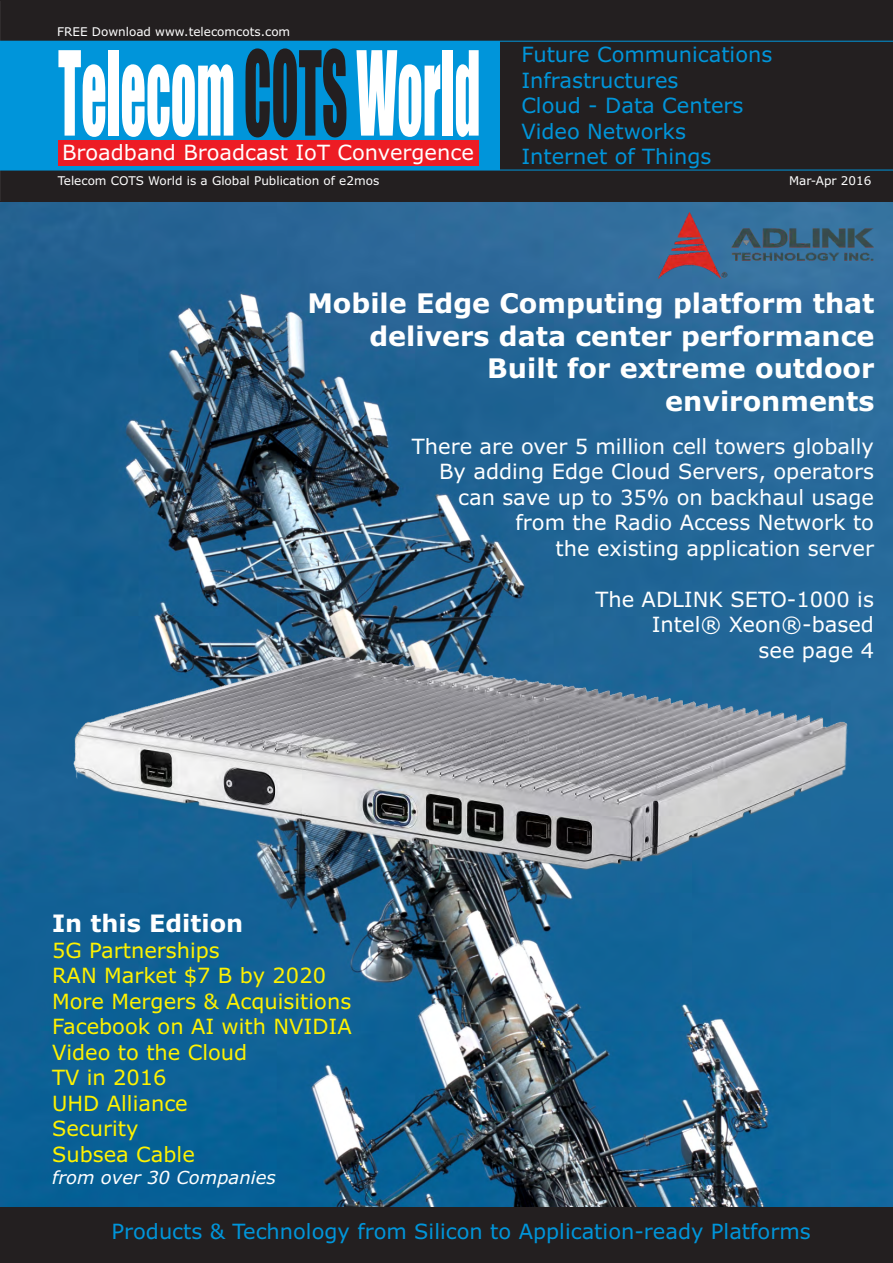
<style>
.page{position:relative;width:893px;height:1263px;background:#fff}
.page>*{position:absolute;margin:0;border:0;box-sizing:border-box;transform-origin:0 0}
.t1{font:108px "Impact";color:#fff;scale:.46 1}
.t2{font:108px "Impact";color:#231f20;scale:.46 1}
.t3{font:700 27px/32.8px "Verdana";color:#fff;text-align:right}
.t4{font:700 24px "Verdana";color:#fff}
.t5{font:21px/25.5px "Verdana";color:#fff;text-align:right}
.t6{font:21px/25.5px "Verdana";color:#0095da}
.t7{font:21px/25.5px "Verdana";color:#fff200}
.t8{font:italic 18px "Verdana";color:#fff}
.t9{font:12px "Verdana";color:#fff}
</style>
<div class="page">
<img style="left:1px;top:202px;width:892px;height:1005px">
<div style="left:0;top:1207px;width:893px;height:56px;background:#231f20"></div>
<div style="left:0;top:0;width:893px;height:202px;background:#231f20"></div>
<div style="left:0;top:41px;width:499px;height:129px;background:#0095da"></div>
<hr style="left:0;top:41px;width:893px;height:1px;background:#0095da">
<hr style="left:0;top:170px;width:893px;height:1px;background:#0095da">
<div style="left:58px;top:140px;width:421px;height:26px;background:#ed1c24"></div>
<img style="left:25px;top:539px;width:862px;height:388px">
<img style="left:658px;top:212px;width:215px;height:66px">
<p class="t9" style="left:57px;top:27px;width:235px">FREE Download www.telecomcots.com</p>
<h1 class="t2" style="left:244px;top:50px;width:227px">COTS</h1>
<h1 class="t1" style="left:58px;top:50px;width:919px">Telecom World</h1>
<p class="t6" style="left:521px;top:44px;width:252px">Future Communications<br>Infrastructures<br>Cloud - Data Centers<br>Video Networks</p>
<p class="t5" style="left:62px;top:142px;width:413px">Broadband Broadcast IoT Convergence</p>
<p class="t6" style="left:521px;top:146px;width:192px">Internet of Things</p>
<p class="t9" style="left:58px;top:176px;width:323px">Telecom COTS World is a Global Publication of e2mos</p>
<p class="t9" style="left:789px;top:176px;width:84px">Mar-Apr 2016</p>
<p class="t3" style="left:307px;top:289px;width:569px">Mobile Edge Computing platform that delivers data center performance<br>Built for extreme outdoor environments</p>
<p class="t5" style="left:412px;top:435px;width:464px">There are over 5 million cell towers globally By adding Edge Cloud Servers, operators can save up to 35% on backhaul usage from the Radio Access Network to<br>the existing application server</p>
<p class="t5" style="left:595px;top:588px;width:280px">The ADLINK SETO-1000 is<br>Intel® Xeon®-based<br>see page 4</p>
<p class="t4" style="left:52px;top:913px;width:193px">In this Edition</p>
<p class="t7" style="left:52px;top:939px;width:301px">5G Partnerships<br>RAN Market $7 B by 2020<br>More Mergers &amp; Acquisitions<br>Facebook on AI with NVIDIA<br>Video to the Cloud<br>TV in 2016<br>UHD Alliance<br>Security<br>Subsea Cable</p>
<p class="t8" style="left:52px;top:1171px;width:225px">from over 30 Companies</p>
<p class="t6" style="left:112px;top:1221px;width:701px">Products &amp; Technology from Silicon to Application-ready Platforms</p>
</div>
